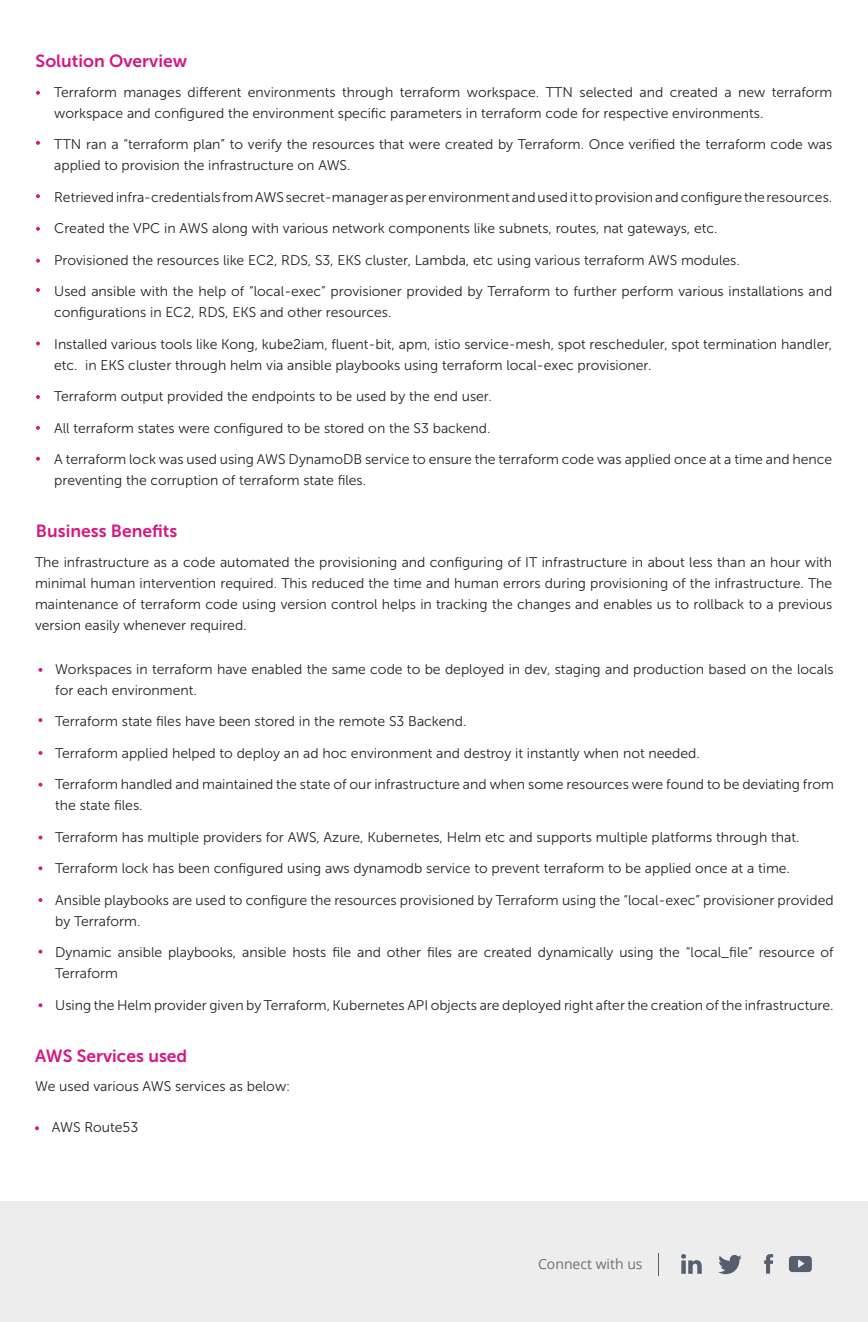
<style>
.page{position:relative;width:868px;height:1322px;background:#fff}
.page>*{position:absolute;margin:0;border:0;box-sizing:border-box;transform-origin:0 0}
.t1{font:17.5px "Museo Sans 700";color:#d51880}
.t2{font:14px/21px "Museo Sans 300";color:#222}
.t3{font:14px "Open Sans";color:#687279}
</style>
<div class="page">
<div style="left:0;top:1201px;width:868px;height:121px;background:#eeeded"></div>
<svg style="left:681px;top:1254px;width:21px;height:19px"></svg>
<svg style="left:718px;top:1255px;width:24px;height:19px"></svg>
<svg style="left:764px;top:1254px;width:9px;height:19px"></svg>
<svg style="left:789px;top:1256px;width:23px;height:16px"></svg>
<svg style="left:36px;top:91px;width:4px;height:4px"></svg>
<svg style="left:36px;top:227px;width:4px;height:4px"></svg>
<svg style="left:36px;top:141px;width:4px;height:4px"></svg>
<svg style="left:36px;top:259px;width:4px;height:4px"></svg>
<svg style="left:36px;top:194px;width:4px;height:4px"></svg>
<svg style="left:36px;top:288px;width:4px;height:4px"></svg>
<svg style="left:36px;top:341px;width:4px;height:4px"></svg>
<svg style="left:36px;top:395px;width:4px;height:4px"></svg>
<svg style="left:36px;top:426px;width:4px;height:4px"></svg>
<svg style="left:36px;top:457px;width:4px;height:4px"></svg>
<svg style="left:38px;top:668px;width:4px;height:4px"></svg>
<svg style="left:38px;top:718px;width:4px;height:4px"></svg>
<svg style="left:38px;top:751px;width:4px;height:4px"></svg>
<svg style="left:38px;top:782px;width:4px;height:4px"></svg>
<svg style="left:38px;top:866px;width:4px;height:4px"></svg>
<svg style="left:38px;top:835px;width:4px;height:4px"></svg>
<svg style="left:38px;top:898px;width:4px;height:4px"></svg>
<svg style="left:38px;top:949px;width:4px;height:4px"></svg>
<svg style="left:38px;top:1003px;width:4px;height:4px"></svg>
<svg style="left:35px;top:1126px;width:4px;height:4px"></svg>
<p class="t1" style="left:36px;top:51px;width:153px">Solution Overview</p>
<p class="t2" style="left:54px;top:81px;width:780px">Terraform manages different environments through terraform workspace. TTN selected and created a new terraform workspace and configured the environment specific parameters in terraform code for respective environments.</p>
<p class="t2" style="left:54px;top:134px;width:780px">TTN ran a “terraform plan” to verify the resources that were created by Terraform. Once verified the terraform code was applied to provision the infrastructure on AWS.</p>
<p class="t2" style="left:54px;top:186px;width:780px">Retrieved infra-credentials from AWS secret-manager as per environment and used it to provision and configure the resources.</p>
<p class="t2" style="left:54px;top:218px;width:665px">Created the VPC in AWS along with various network components like subnets, routes, nat gateways, etc.</p>
<p class="t2" style="left:54px;top:249px;width:687px">Provisioned the resources like EC2, RDS, S3, EKS cluster, Lambda, etc using various terraform AWS modules.</p>
<p class="t2" style="left:54px;top:281px;width:780px">Used ansible with the help of “local-exec” provisioner provided by Terraform to further perform various installations and configurations in EC2, RDS, EKS and other resources.</p>
<p class="t2" style="left:54px;top:333px;width:780px">Installed various tools like Kong, kube2iam, fluent-bit, apm, istio service-mesh, spot rescheduler, spot termination handler, etc. in EKS cluster through helm via ansible playbooks using terraform local-exec provisioner.</p>
<p class="t2" style="left:54px;top:386px;width:439px">Terraform output provided the endpoints to be used by the end user.</p>
<p class="t2" style="left:54px;top:417px;width:438px">All terraform states were configured to be stored on the S3 backend.</p>
<p class="t2" style="left:54px;top:449px;width:780px">A terraform lock was used using AWS DynamoDB service to ensure the terraform code was applied once at a time and hence preventing the corruption of terraform state files.</p>
<p class="t1" style="left:36px;top:521px;width:143px">Business Benefits</p>
<p class="t2" style="left:35px;top:552px;width:799px;text-align:justify">The infrastructure as a code automated the provisioning and configuring of IT infrastructure in about less than an hour with minimal human intervention required. This reduced the time and human errors during provisioning of the infrastructure. The maintenance of terraform code using version control helps in tracking the changes and enables us to rollback to a previous version easily whenever required.</p>
<p class="t2" style="left:55px;top:658px;width:780px">Workspaces in terraform have enabled the same code to be deployed in dev, staging and production based on the locals for each environment.</p>
<p class="t2" style="left:55px;top:711px;width:413px">Terraform state files have been stored in the remote S3 Backend.</p>
<p class="t2" style="left:55px;top:742px;width:646px">Terraform applied helped to deploy an ad hoc environment and destroy it instantly when not needed.</p>
<p class="t2" style="left:55px;top:774px;width:780px">Terraform handled and maintained the state of our infrastructure and when some resources were found to be deviating from the state files.</p>
<p class="t2" style="left:55px;top:826px;width:746px">Terraform has multiple providers for AWS, Azure, Kubernetes, Helm etc and supports multiple platforms through that.</p>
<p class="t2" style="left:55px;top:858px;width:736px">Terraform lock has been configured using aws dynamodb service to prevent terraform to be applied once at a time.</p>
<p class="t2" style="left:55px;top:889px;width:780px">Ansible playbooks are used to configure the resources provisioned by Terraform using the “local-exec” provisioner provided by Terraform.</p>
<p class="t2" style="left:55px;top:942px;width:780px">Dynamic ansible playbooks, ansible hosts file and other files are created dynamically using the “local_file” resource of<br>Terraform</p>
<p class="t2" style="left:55px;top:994px;width:780px">Using the Helm provider given by Terraform, Kubernetes API objects are deployed right after the creation of the infrastructure.</p>
<p class="t1" style="left:35px;top:1046px;width:154px">AWS Services used</p>
<p class="t2" style="left:35px;top:1076px;width:257px">We used various AWS services as below:</p>
<p class="t2" style="left:52px;top:1116px;width:88px">AWS Route53</p>
<p class="t3" style="left:538px;top:1254px;width:106px">Connect with us</p>
</div>
